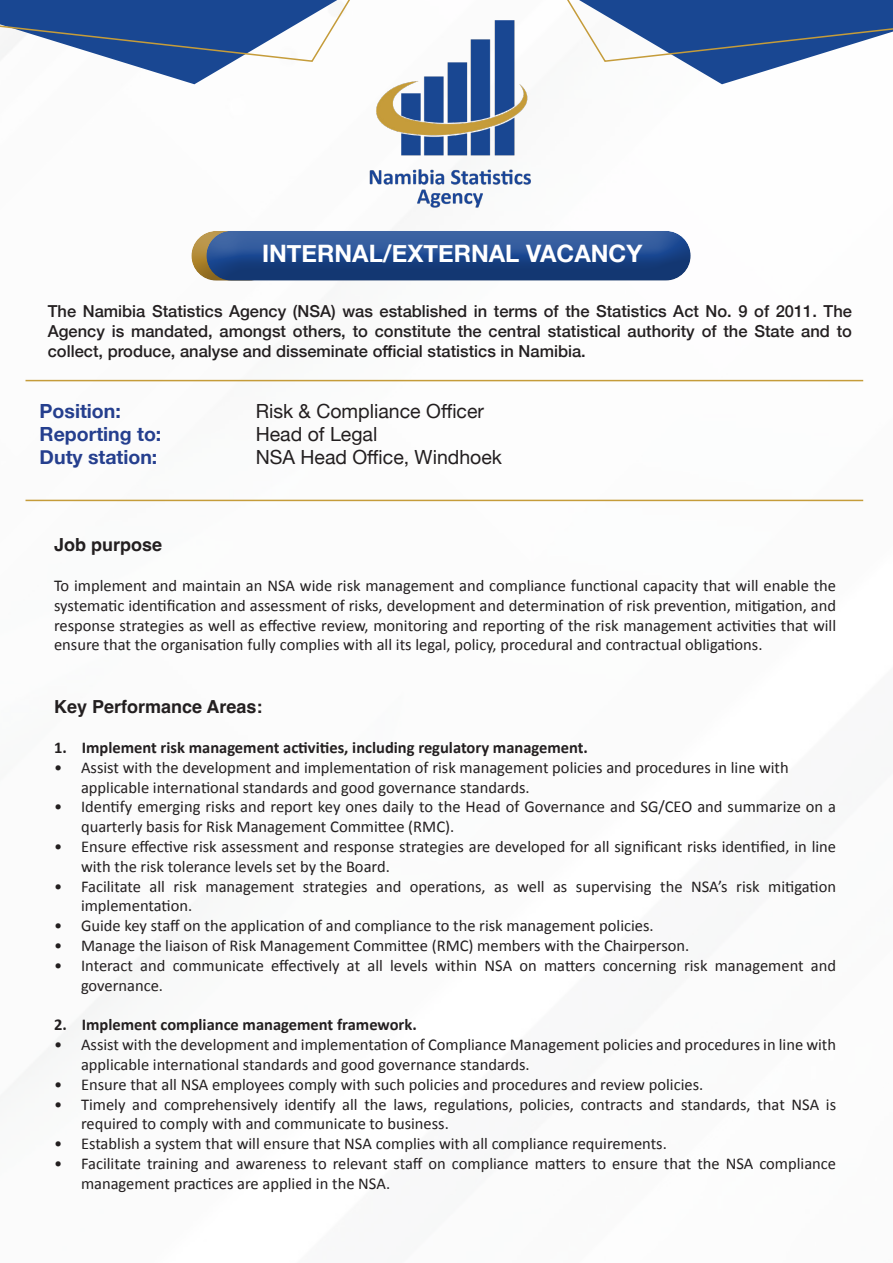
<style>
.page{position:relative;width:893px;height:1263px;background:#fff}
.page>*{position:absolute;margin:0;border:0;box-sizing:border-box;transform-origin:0 0}
.t1{font:700 24px "Helvetica Neue";color:#fff}
.t2{font:19.5px "Helvetica Neue";color:#231f20}
.t3{font:700 19.5px "Helvetica Neue";color:#253f8e}
.t4{font:700 18px "Helvetica";color:#231f20}
.t5{font:16.5px/19.8px "Calibri";color:#231f20}
.t6{font:500 16.5px/19.8px "Helvetica Neue";color:#231f20;text-align:justify}
.t7{font:700 16.5px "Calibri";color:#231f20}
</style>
<div class="page">
<img style="left:369px;top:21px;width:162px;height:187px">
<svg style="left:0;top:0;width:383px;height:84px"></svg>
<svg style="left:567px;top:0;width:326px;height:84px"></svg>
<hr style="left:26px;top:380px;width:837px;height:1px;background:#c59c3a">
<hr style="left:26px;top:500px;width:837px;height:1px;background:#c59c3a">
<div style="left:190px;top:234px;width:85px;height:47px;background:#231f20;opacity:.25"></div>
<div style="left:204px;top:229px;width:488px;height:36px;background:#fff;opacity:.21"></div>
<div style="left:204px;top:234px;width:488px;height:47px;background:#231f20;opacity:.25"></div>
<p class="t1" style="left:262px;top:234px;width:382px">INTERNAL/EXTERNAL VACANCY</p>
<p class="t6" style="left:48px;top:300px;width:806px">The Namibia Statistics Agency (NSA) was established in terms of the Statistics Act No. 9 of 2011. The Agency is mandated, amongst others, to constitute the central statistical authority of the State and to collect, produce, analyse and disseminate official statistics in Namibia.</p>
<p class="t3" style="left:40px;top:395px;width:83px">Position:</p>
<p class="t2" style="left:256px;top:397px;width:230px">Risk &amp; Compliance Officer</p>
<p class="t3" style="left:40px;top:419px;width:123px">Reporting to:</p>
<p class="t2" style="left:256px;top:420px;width:123px">Head of Legal</p>
<p class="t3" style="left:40px;top:442px;width:119px">Duty station:</p>
<p class="t2" style="left:256px;top:443px;width:248px">NSA Head Office, Windhoek</p>
<p class="t4" style="left:54px;top:534px;width:110px">Job purpose</p>
<p class="t5" style="left:54px;top:575px;width:784px;text-align:justify">To implement and maintain an NSA wide risk management and compliance functional capacity that will enable the systematic identification and assessment of risks, development and determination of risk prevention, mitigation, and response strategies as well as effective review, monitoring and reporting of the risk management activities that will ensure that the organisation fully complies with all its legal, policy, procedural and contractual obligations.</p>
<p class="t4" style="left:54px;top:696px;width:210px">Key Performance Areas:</p>
<p class="t7" style="left:54px;top:736px;width:535px">1. Implement risk management activities, including regulatory management.</p>
<p class="t5" style="left:81px;top:757px;width:709px;text-indent:-27px">• Assist with the development and implementation of risk management policies and procedures in line with applicable international standards and good governance standards.</p>
<p class="t5" style="left:81px;top:797px;width:757px;text-indent:-27px">• Identify emerging risks and report key ones daily to the Head of Governance and SG/CEO and summarize on a quarterly basis for Risk Management Committee (RMC).</p>
<p class="t5" style="left:81px;top:836px;width:757px;text-indent:-27px">• Ensure effective risk assessment and response strategies are developed for all significant risks identified, in line with the risk tolerance levels set by the Board.</p>
<p class="t5" style="left:81px;top:876px;width:757px;text-indent:-27px">• Facilitate all risk management strategies and operations, as well as supervising the NSA’s risk mitigation implementation.</p>
<p class="t5" style="left:54px;top:915px;width:601px">• Guide key staff on the application of and compliance to the risk management policies.</p>
<p class="t5" style="left:54px;top:935px;width:637px">• Manage the liaison of Risk Management Committee (RMC) members with the Chairperson.</p>
<p class="t5" style="left:81px;top:955px;width:757px;text-indent:-27px">• Interact and communicate effectively at all levels within NSA on matters concerning risk management and governance.</p>
<p class="t7" style="left:54px;top:1013px;width:364px">2. Implement compliance management framework.</p>
<p class="t5" style="left:81px;top:1034px;width:757px;text-indent:-27px">• Assist with the development and implementation of Compliance Management policies and procedures in line with applicable international standards and good governance standards.</p>
<p class="t5" style="left:54px;top:1074px;width:651px">• Ensure that all NSA employees comply with such policies and procedures and review policies.</p>
<p class="t5" style="left:81px;top:1094px;width:757px;text-indent:-27px">• Timely and comprehensively identify all the laws, regulations, policies, contracts and standards, that NSA is required to comply with and communicate to business.</p>
<p class="t5" style="left:54px;top:1133px;width:614px">• Establish a system that will ensure that NSA complies with all compliance requirements.</p>
<p class="t5" style="left:81px;top:1153px;width:757px;text-indent:-27px">• Facilitate training and awareness to relevant staff on compliance matters to ensure that the NSA compliance management practices are applied in the NSA.</p>
</div>
